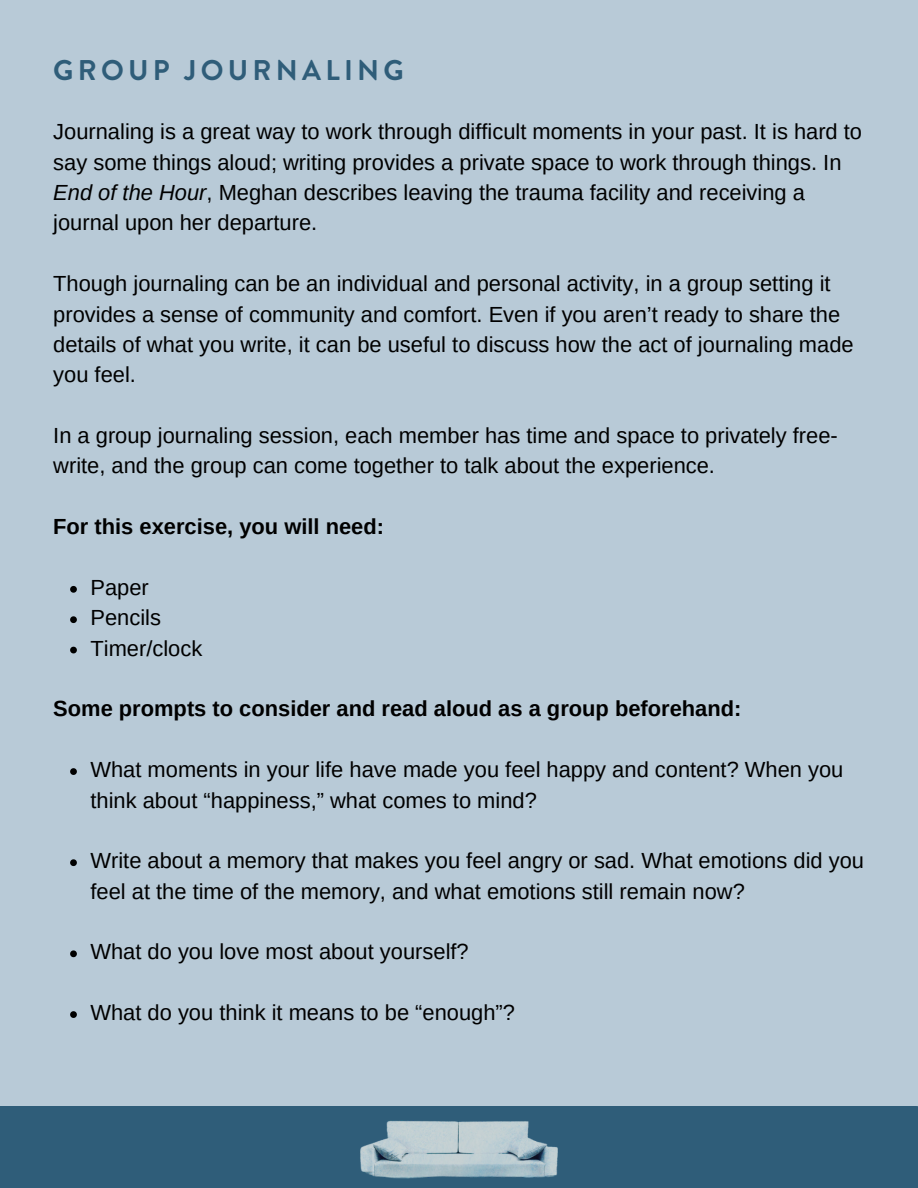
<style>
.page{position:relative;width:918px;height:1188px;background:#b8cad7}
.page>*{position:absolute;margin:0;border:0;box-sizing:border-box;transform-origin:0 0}
.t1{font:700 28.5px "Brandon Grotesque";letter-spacing:.15em;color:#2f5d79}
.t2{font:21.9px/30.3px "Arimo";color:#000}
.t3{font:700 21.9px "Arimo";color:#000}
.s1{font-style:italic}
</style>
<div class="page">
<svg style="left:70px;top:586px;width:7px;height:7px"></svg>
<svg style="left:70px;top:616px;width:7px;height:7px"></svg>
<svg style="left:70px;top:647px;width:7px;height:6px"></svg>
<svg style="left:70px;top:768px;width:7px;height:7px"></svg>
<svg style="left:70px;top:859px;width:7px;height:7px"></svg>
<svg style="left:70px;top:950px;width:7px;height:7px"></svg>
<svg style="left:70px;top:1011px;width:7px;height:7px"></svg>
<div style="left:0;top:1106px;width:918px;height:82px;background:#2f5d79"></div>
<img style="left:360px;top:1120px;width:198px;height:59px">
<p class="t1" style="left:53px;top:50px;width:352px">GROUP JOURNALING</p>
<p class="t2" style="left:53px;top:117px;width:810px">Journaling is a great way to work through difficult moments in your past. It is hard to say some things aloud; writing provides a private space to work through things. In <span class="s1">End of the Hour</span>, Meghan describes leaving the trauma facility and receiving a journal upon her departure.</p>
<p class="t2" style="left:53px;top:268px;width:802px">Though journaling can be an individual and personal activity, in a group setting it provides a sense of community and comfort. Even if you aren’t ready to share the details of what you write, it can be useful to discuss how the act of journaling made you feel.</p>
<p class="t2" style="left:53px;top:420px;width:786px">In a group journaling session, each member has time and space to privately free&shy;write, and the group can come together to talk about the experience.</p>
<p class="t3" style="left:53px;top:514px;width:332px">For this exercise, you will need:</p>
<p class="t2" style="left:90px;top:572px;width:60px">Paper</p>
<p class="t2" style="left:90px;top:603px;width:72px">Pencils</p>
<p class="t2" style="left:90px;top:633px;width:113px">Timer/clock</p>
<p class="t3" style="left:53px;top:697px;width:690px">Some prompts to consider and read aloud as a group beforehand:</p>
<p class="t2" style="left:90px;top:754px;width:755px">What moments in your life have made you feel happy and content? When you think about “happiness,” what comes to mind?</p>
<p class="t2" style="left:90px;top:846px;width:775px">Write about a memory that makes you feel angry or sad. What emotions did you feel at the time of the memory, and what emotions still remain now?</p>
<p class="t2" style="left:90px;top:937px;width:380px">What do you love most about yourself?</p>
<p class="t2" style="left:90px;top:997px;width:426px">What do you think it means to be “enough”?</p>
</div>
